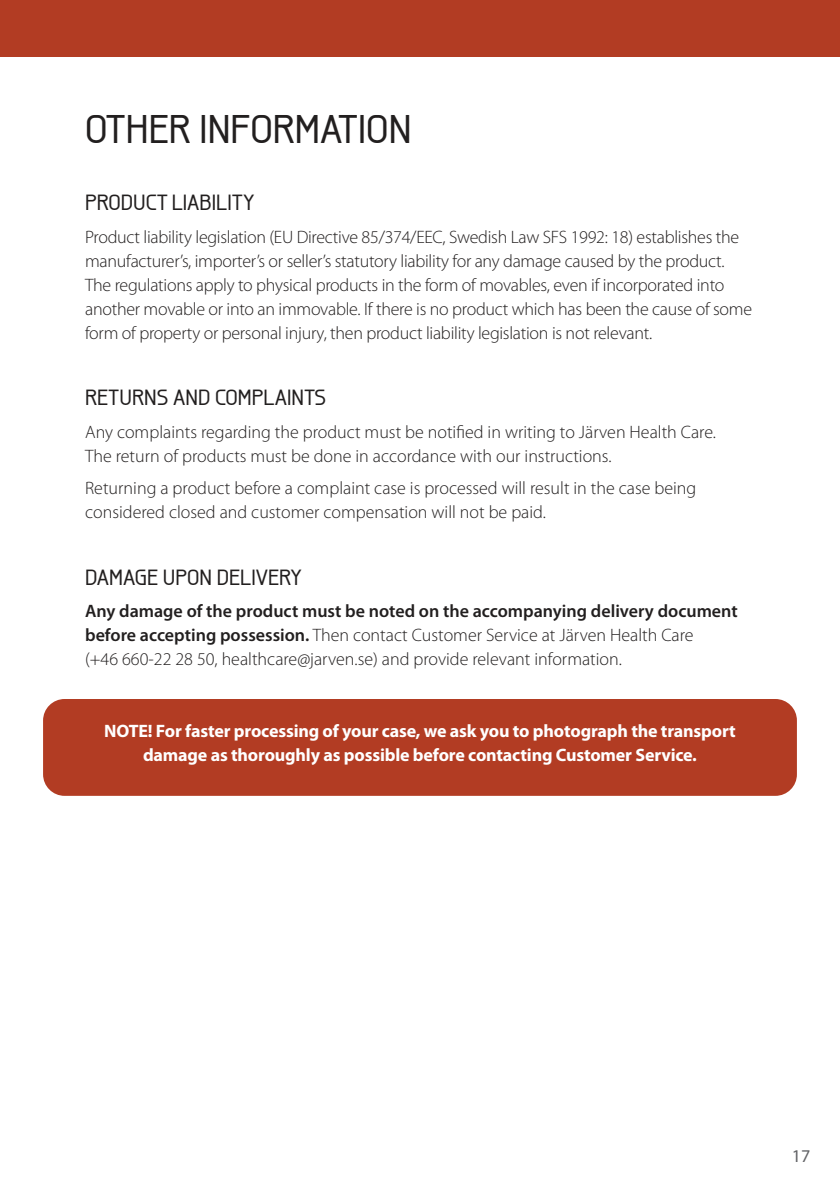
<style>
.page{position:relative;width:840px;height:1191px;background:#fff}
.page>*{position:absolute;margin:0;border:0;box-sizing:border-box;transform-origin:0 0}
.t1{font:500 40px "Galette";color:#221f1f}
.t2{font:500 22px "Galette";color:#221f1f}
.t3{font:300 18px/24px "Myriad Pro";letter-spacing:-.01em;color:#221f1f}
.t4{font:700 18px/24px "Myriad Pro";letter-spacing:-.01em;color:#fff;text-align:center}
.t5{font:18px "Myriad Pro";color:#626366}
.s1{font-weight:600}
</style>
<div class="page">
<div style="left:0;top:0;width:839px;height:57px;background:#b23c23"></div>
<div style="left:43px;top:699px;width:753px;height:97px;background:#b23c23;border-radius:21px"></div>
<h1 class="t1" style="left:85px;top:113px;width:327px">OTHER INFORMATION</h1>
<p class="t2" style="left:85px;top:193px;width:171px">PRODUCT LIABILITY</p>
<p class="t3" style="left:85px;top:226px;width:668px">Product liability legislation (EU Directive 85/374/EEC, Swedish Law SFS 1992: 18) establishes the manufacturer’s, importer’s or seller’s statutory liability for any damage caused by the product.<br>The regulations apply to physical products in the form of movables, even if incorporated into another movable or into an immovable. If there is no product which has been the cause of some form of property or personal injury, then product liability legislation is not relevant.</p>
<p class="t2" style="left:85px;top:388px;width:242px">RETURNS AND COMPLAINTS</p>
<p class="t3" style="left:85px;top:421px;width:632px">Any complaints regarding the product must be notified in writing to Järven Health Care.<br>The return of products must be done in accordance with our instructions.</p>
<p class="t3" style="left:85px;top:477px;width:612px">Returning a product before a complaint case is processed will result in the case being considered closed and customer compensation will not be paid.</p>
<p class="t2" style="left:85px;top:568px;width:218px">DAMAGE UPON DELIVERY</p>
<p class="t3" style="left:85px;top:600px;width:653px"><span class="s1">Any damage of the product must be noted on the accompanying delivery document before accepting possession.</span> Then contact Customer Service at Järven Health Care<br>(+46 660-22 28 50, healthcare@jarven.se) and provide relevant information.</p>
<p class="t4" style="left:104px;top:721px;width:632px">NOTE! For faster processing of your case, we ask you to photograph the transport damage as thoroughly as possible before contacting Customer Service.</p>
<p class="t5" style="left:791px;top:1148px;width:20px">17</p>
</div>
